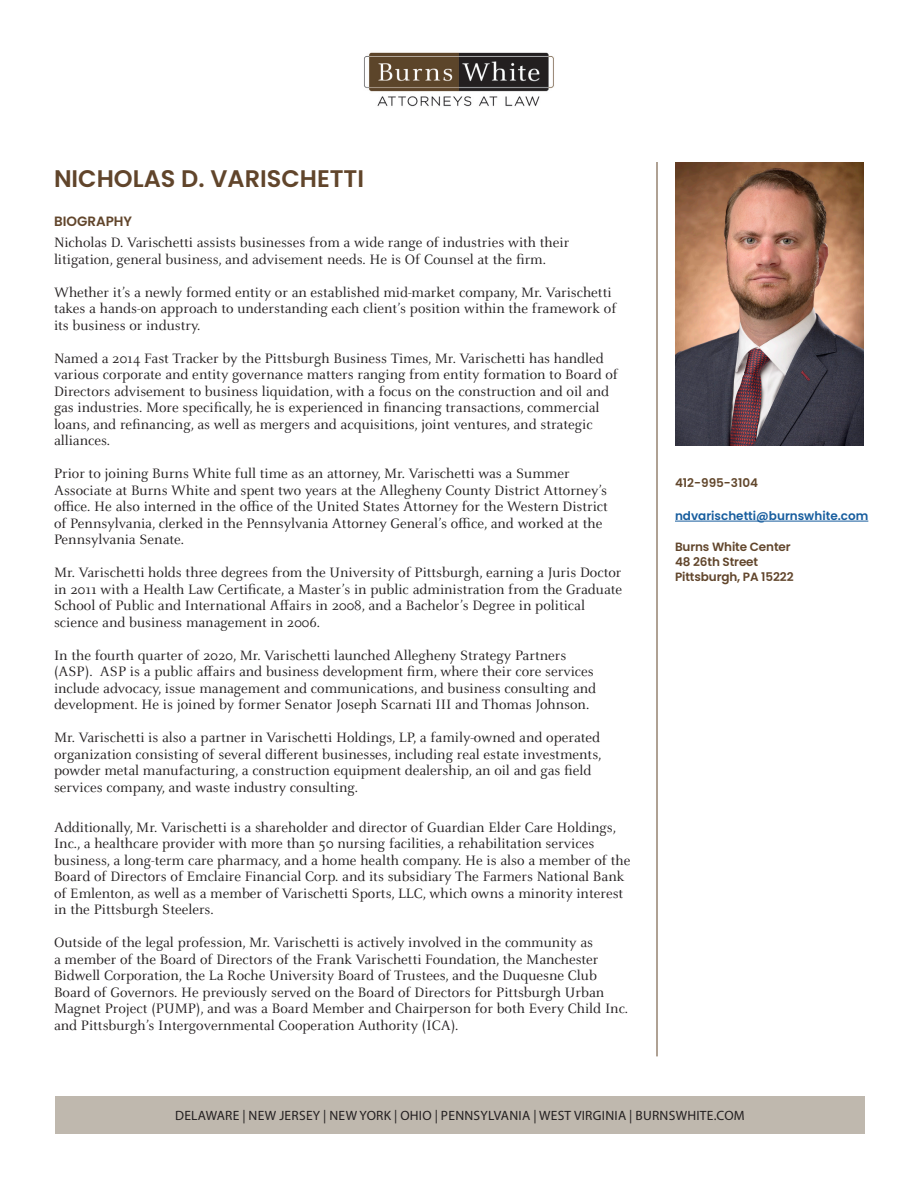
<style>
.page{position:relative;width:918px;height:1188px;background:#fff}
.page>*{position:absolute;margin:0;border:0;box-sizing:border-box;transform-origin:0 0}
.Subhead{font:600 24px "Poppins";color:#61452b}
.Body{font:15px/16.5px "Celeste Pro";color:#231f20}
.t1{font:13.5px "Myriad Pro";letter-spacing:.02em;color:#231f20}
.Subhead-2{font:600 13.5px "Poppins";color:#61452b}
.Body-2{font:600 12px "Poppins";letter-spacing:-.01em;color:#61452b}
.Body-3{font:600 12px "Poppins";color:#175d9e}
.Body-4{font:600 12px "Poppins";color:#61462b}
</style>
<div class="page">
<img style="left:364px;top:52px;width:190px;height:55px">
<img style="left:675px;top:162px;width:189px;height:284px">
<hr style="left:675px;top:521px;width:193px;height:1px;background:#175d9e">
<div style="left:55px;top:1097px;width:810px;height:37px;background:#bfb8ae"></div>
<hr style="left:657px;top:162px;width:1px;height:894px;background:#61452b">
<p class="Subhead" style="left:54px;top:165px;width:312px">NICHOLAS D. VARISCHETTI</p>
<p class="Subhead-2" style="left:54px;top:214px;width:80px">BIOGRAPHY</p>
<p class="Body" style="left:54px;top:234px;width:517px">Nicholas D. Varischetti assists businesses from a wide range of industries with their litigation, general business, and advisement needs. He is Of Counsel at the firm.</p>
<p class="Body" style="left:54px;top:284px;width:564px">Whether it’s a newly formed entity or an established mid-market company, Mr. Varischetti takes a hands-on approach to understanding each client’s position within the framework of its business or industry.</p>
<p class="Body" style="left:54px;top:350px;width:565px">Named a 2014 Fast Tracker by the Pittsburgh Business Times, Mr. Varischetti has handled various corporate and entity governance matters ranging from entity formation to Board of Directors advisement to business liquidation, with a focus on the construction and oil and gas industries. More specifically, he is experienced in financing transactions, commercial loans, and refinancing, as well as mergers and acquisitions, joint ventures, and strategic alliances.</p>
<p class="Body" style="left:54px;top:465px;width:555px">Prior to joining Burns White full time as an attorney, Mr. Varischetti was a Summer Associate at Burns White and spent two years at the Allegheny County District Attorney’s office. He also interned in the office of the United States Attorney for the Western District of Pennsylvania, clerked in the Pennsylvania Attorney General’s office, and worked at the Pennsylvania Senate.</p>
<p class="Body" style="left:54px;top:564px;width:570px">Mr. Varischetti holds three degrees from the University of Pittsburgh, earning a Juris Doctor in 2011 with a Health Law Certificate, a Master’s in public administration from the Graduate School of Public and International Affairs in 2008, and a Bachelor’s Degree in political science and business management in 2006.</p>
<p class="Body" style="left:54px;top:647px;width:544px">In the fourth quarter of 2020, Mr. Varischetti launched Allegheny Strategy Partners (ASP). ASP is a public affairs and business development firm, where their core services include advocacy, issue management and communications, and business consulting and development. He is joined by former Senator Joseph Scarnati III and Thomas Johnson.</p>
<p class="Body" style="left:54px;top:729px;width:549px">Mr. Varischetti is also a partner in Varischetti Holdings, LP, a family-owned and operated organization consisting of several different businesses, including real estate investments, powder metal manufacturing, a construction equipment dealership, an oil and gas field services company, and waste industry consulting.</p>
<p class="Body" style="left:54px;top:819px;width:578px">Additionally, Mr. Varischetti is a shareholder and director of Guardian Elder Care Holdings, Inc., a healthcare provider with more than 50 nursing facilities, a rehabilitation services business, a long-term care pharmacy, and a home health company. He is also a member of the Board of Directors of Emclaire Financial Corp. and its subsidiary The Farmers National Bank of Emlenton, as well as a member of Varischetti Sports, LLC, which owns a minority interest in the Pittsburgh Steelers.</p>
<p class="Body" style="left:54px;top:934px;width:576px">Outside of the legal profession, Mr. Varischetti is actively involved in the community as<br>a member of the Board of Directors of the Frank Varischetti Foundation, the Manchester Bidwell Corporation, the La Roche University Board of Trustees, and the Duquesne Club Board of Governors. He previously served on the Board of Directors for Pittsburgh Urban Magnet Project (PUMP), and was a Board Member and Chairperson for both Every Child Inc. and Pittsburgh’s Intergovernmental Cooperation Authority (ICA).</p>
<p class="Body-4" style="left:675px;top:476px;width:85px">412-995-3104</p>
<p class="Body-3" style="left:675px;top:509px;width:195px">ndvarischetti@burnswhite.com</p>
<p class="Body-2" style="left:675px;top:540px;width:117px">Burns White Center</p>
<p class="Body-2" style="left:675px;top:555px;width:85px">48 26th Street</p>
<p class="Body-2" style="left:675px;top:570px;width:120px">Pittsburgh, PA 15222</p>
<p class="t1" style="left:175px;top:1107px;width:571px">DELAWARE | NEW JERSEY | NEW YORK | OHIO | PENNSYLVANIA | WEST VIRGINIA | BURNSWHITE.COM</p>
</div>
